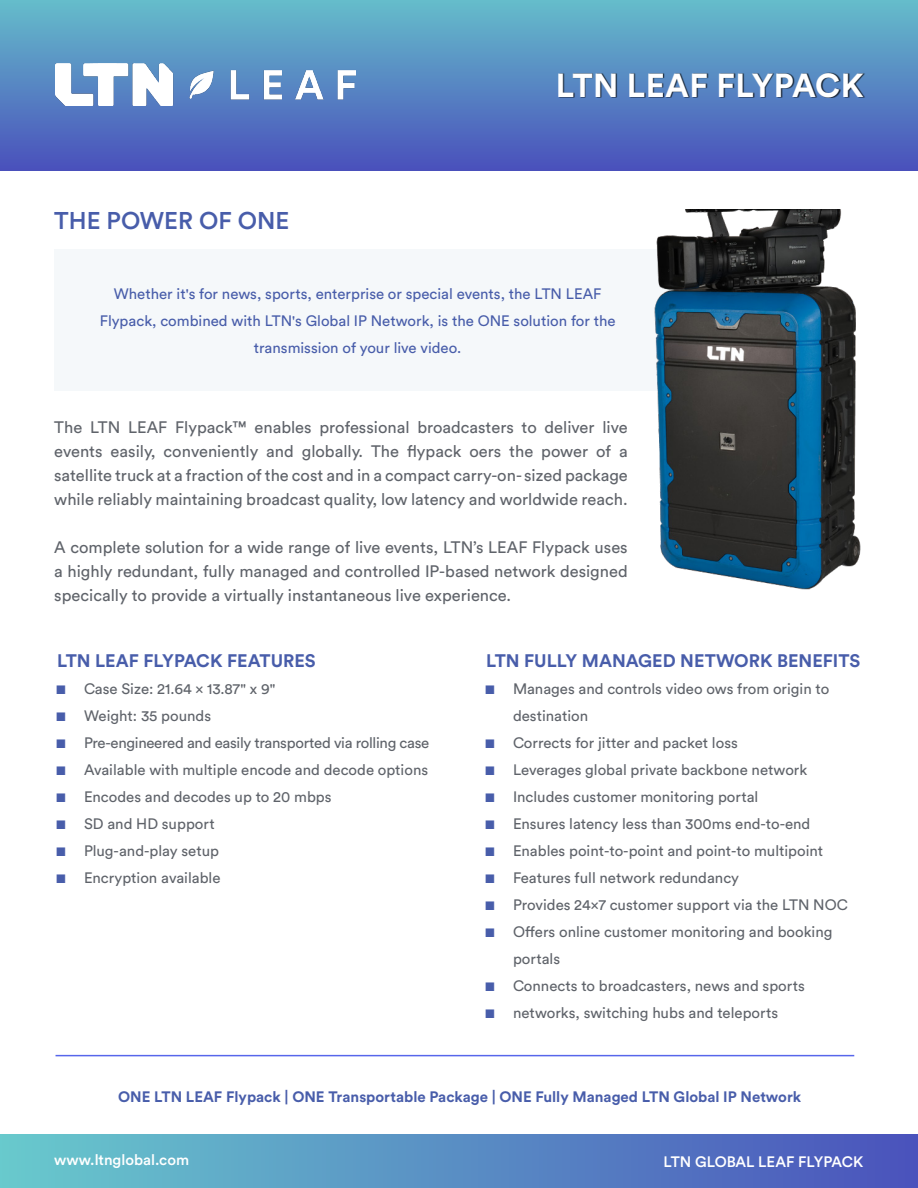
<style>
.page{position:relative;width:918px;height:1188px;background:#fff}
.page>*{position:absolute;margin:0;border:0;box-sizing:border-box;transform-origin:0 0}
.t1{font:700 33px "Circular Std";letter-spacing:.01em;color:#fff}
.t2{font:500 24px "Circular Std";color:#485daa}
.LTN_Primary_Bullets{font:700 18px "Circular Std";color:#485daa}
.t3{font:16.5px/24px "Circular Std";color:#5f636a;text-align:justify}
.t4{font:15px/27px "Circular Std";color:#5f636a}
.LTN_Primary_Bullets-2{font:15px "Circular Std";color:#485daa}
.LTN_Primary_Bullets-3{font:700 15px "Circular Std";color:#485daa}
.t5{font:500 15px "Circular Std";color:#fff}
.t6{font:15px "Circular Std";letter-spacing:-.02em;color:#5f636a}
.s1{font-size:12px;color:#485daa}
</style>
<div class="page">
<div style="left:0;top:0;width:918px;height:170px;background:linear-gradient(to bottom,#65bdcb,#4a51bb)"></div>
<div style="left:559px;top:72px;width:306px;height:26px;background:#000;opacity:.75"></div>
<img style="left:56px;top:63px;width:299px;height:42px">
<div style="left:54px;top:249px;width:640px;height:142px;background:#f5f8fa"></div>
<img style="left:654px;top:209px;width:207px;height:381px">
<hr style="left:56px;top:1055px;width:798px;height:1px;background:#5766eb">
<div style="left:0;top:1134px;width:918px;height:54px;background:linear-gradient(to right,#68cacc,#4a52bc)"></div>
<p class="t2" style="left:54px;top:205px;width:237px">THE POWER OF ONE</p>
<p class="t1" style="left:556px;top:64px;width:309px">LTN LEAF FLYPACK</p>
<p class="LTN_Primary_Bullets-2" style="left:114px;top:285px;width:489px">Whether it's for news, sports, enterprise or special events, the LTN LEAF</p>
<p class="LTN_Primary_Bullets-2" style="left:100px;top:312px;width:517px">Flypack, combined with LTN's Global IP Network, is the ONE solution for the</p>
<p class="LTN_Primary_Bullets-2" style="left:254px;top:339px;width:209px">transmission of your live video.</p>
<p class="t3" style="left:54px;top:415px;width:575px">The LTN LEAF Flypack™ enables professional broadcasters to deliver live events easily, conveniently and globally. The flypack oers the power of a satellite truck at a fraction of the cost and in a compact carry-on- sized package</p>
<p class="t3" style="left:54px;top:487px;width:575px">while reliably maintaining broadcast quality, low latency and worldwide reach.</p>
<p class="t3" style="left:54px;top:535px;width:575px">A complete solution for a wide range of live events, LTN’s LEAF Flypack uses a highly redundant, fully managed and controlled IP-based network designed specically to provide a virtually instantaneous live experience.</p>
<p class="LTN_Primary_Bullets" style="left:57px;top:649px;width:260px">LTN LEAF FLYPACK FEATURES</p>
<p class="t4" style="left:56px;top:675px;width:221px"><span class="s1">■</span> Case Size: 21.64 x 13.87" x 9"</p>
<p class="t4" style="left:56px;top:702px;width:157px"><span class="s1">■</span> Weight: 35 pounds</p>
<p class="t6" style="left:56px;top:734px;width:375px"><span class="s1">■</span> Pre-engineered and easily transported via rolling case</p>
<p class="t4" style="left:56px;top:756px;width:374px"><span class="s1">■</span> Available with multiple encode and decode options</p>
<p class="t4" style="left:56px;top:783px;width:278px"><span class="s1">■</span> Encodes and decodes up to 20 mbps</p>
<p class="t4" style="left:56px;top:810px;width:161px"><span class="s1">■</span> SD and HD support</p>
<p class="t4" style="left:56px;top:837px;width:165px"><span class="s1">■</span> Plug-and-play setup</p>
<p class="t4" style="left:56px;top:864px;width:167px"><span class="s1">■</span> Encryption available</p>
<p class="LTN_Primary_Bullets" style="left:486px;top:649px;width:376px">LTN FULLY MANAGED NETWORK BENEFITS</p>
<p class="t4" style="left:513px;top:675px;width:318px;text-indent:-28px"><span class="s1">■</span> Manages and controls video ows from origin to destination</p>
<p class="t4" style="left:485px;top:729px;width:255px"><span class="s1">■</span> Corrects for jitter and packet loss</p>
<p class="t4" style="left:485px;top:756px;width:324px"><span class="s1">■</span> Leverages global private backbone network</p>
<p class="t4" style="left:485px;top:783px;width:275px"><span class="s1">■</span> Includes customer monitoring portal</p>
<p class="t4" style="left:485px;top:810px;width:327px"><span class="s1">■</span> Ensures latency less than 300ms end-to-end</p>
<p class="t4" style="left:485px;top:837px;width:340px"><span class="s1">■</span> Enables point-to-point and point-to multipoint</p>
<p class="t4" style="left:485px;top:864px;width:256px"><span class="s1">■</span> Features full network redundancy</p>
<p class="t4" style="left:485px;top:891px;width:365px"><span class="s1">■</span> Provides 24x7 customer support via the LTN NOC</p>
<p class="t4" style="left:513px;top:918px;width:321px;text-indent:-28px"><span class="s1">■</span> Offers online customer monitoring and booking portals</p>
<p class="t4" style="left:485px;top:972px;width:322px"><span class="s1">■</span> Connects to broadcasters, news and sports</p>
<p class="t4" style="left:485px;top:999px;width:295px"><span class="s1">■</span> networks, switching hubs and teleports</p>
<p class="LTN_Primary_Bullets-3" style="left:118px;top:1087px;width:685px">ONE LTN LEAF Flypack | ONE Transportable Package | ONE Fully Managed LTN Global IP Network</p>
<p class="t5" style="left:54px;top:1150px;width:136px">www.ltnglobal.com</p>
<p class="t5" style="left:664px;top:1152px;width:201px">LTN GLOBAL LEAF FLYPACK</p>
<p class="t5" style="left:56px;top:1152px;width:136px">www.ltnglobal.com</p>
<p class="t5" style="left:729px;top:1152px;width:138px">LTN LEAF FLYPACK</p>
</div>
